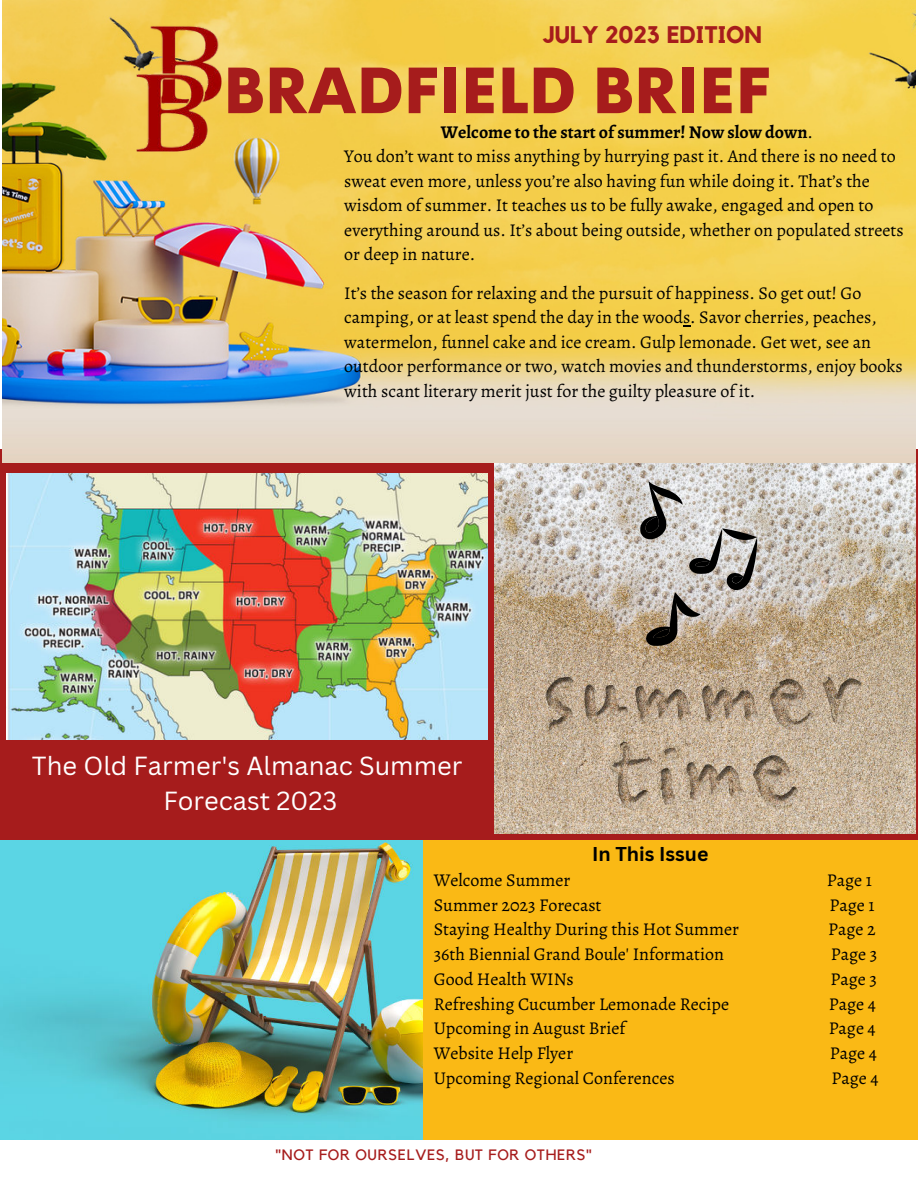
<style>
.page{position:relative;width:918px;height:1188px;background:#fff}
.page>*{position:absolute;margin:0;border:0;box-sizing:border-box;transform-origin:0 0}
.t1{font:800 63.45px "Cerebri Sans";color:#a61c1c}
.t2{font:25.5px/34.8px "Canva Sans";color:#fff;text-align:center}
.t3{font:700 24px "Kollektif";color:#a61c1c}
.t4{font:700 19.5px "Canva Sans";color:#000}
.t5{font:18px/24.5px "Alegreya";color:#000}
.t6{font:15px "Kollektif";letter-spacing:.05em;color:#a61c1c}
.s1{font-weight:700}
</style>
<div class="page">
<div style="left:415px;top:822px;width:503px;height:318px;background:#fab915"></div>
<img style="left:0;top:839px;width:423px;height:301px">
<div style="left:0;top:449px;width:918px;height:390px;background:#a61c1c"></div>
<img style="left:495px;top:462px;width:421px;height:371px">
<img style="left:2px;top:0;width:914px;height:462px">
<img style="left:123px;top:18px;width:112px;height:148px">
<img style="left:6px;top:474px;width:482px;height:265px">
<svg style="left:640px;top:481px;width:117px;height:165px;background:#afa8a1"></svg>
<svg style="left:683px;top:325px;width:7px;height:2px"></svg>
<h3 class="t3" style="left:543px;top:21px;width:221px">JULY 2023 EDITION</h3>
<h1 class="t1" style="left:223px;top:37px;width:549px">BRADFIELD BRIEF</h1>
<p class="t5" style="left:344px;top:120px;width:561px;text-indent:97px"><span class="s1">Welcome to the start of summer! Now slow down</span>.<br>You don’t want to miss anything by hurrying past it. And there is no need to sweat even more, unless you’re also having fun while doing it. That’s the wisdom of summer. It teaches us to be fully awake, engaged and open to everything around us. It’s about being outside, whether on populated streets or deep in nature.</p>
<p class="t5" style="left:344px;top:281px;width:560px">It’s the season for relaxing and the pursuit of happiness. So get out! Go camping, or at least spend the day in the woods. Savor cherries, peaches, watermelon, funnel cake and ice cream. Gulp lemonade. Get wet, see an outdoor performance or two, watch movies and thunderstorms, enjoy books with scant literary merit just for the guilty pleasure of it.</p>
<h2 class="t2" style="left:32px;top:749px;width:432px">The Old Farmer's Almanac Summer<br>Forecast 2023</h2>
<p class="t4" style="left:592px;top:843px;width:118px">In This Issue</p>
<p class="t5" style="left:434px;top:868px;width:138px">Welcome Summer</p>
<p class="t5" style="left:827px;top:868px;width:47px">Page 1</p>
<p class="t5" style="left:434px;top:892px;width:169px">Summer 2023 Forecast</p>
<p class="t5" style="left:830px;top:892px;width:47px">Page 1</p>
<p class="t5" style="left:434px;top:917px;width:307px">Staying Healthy During this Hot Summer</p>
<p class="t5" style="left:828px;top:917px;width:49px">Page 2</p>
<p class="t5" style="left:434px;top:942px;width:292px">36th Biennial Grand Boule' Information</p>
<p class="t5" style="left:831px;top:942px;width:48px">Page 3</p>
<p class="t5" style="left:434px;top:967px;width:142px">Good Health WINs</p>
<p class="t5" style="left:830px;top:967px;width:48px">Page 3</p>
<p class="t5" style="left:434px;top:991px;width:297px">Refreshing Cucumber Lemonade Recipe</p>
<p class="t5" style="left:829px;top:991px;width:49px">Page 4</p>
<p class="t5" style="left:434px;top:1016px;width:193px">Upcoming in August Brief</p>
<p class="t5" style="left:829px;top:1016px;width:49px">Page 4</p>
<p class="t5" style="left:434px;top:1041px;width:141px">Website Help Flyer</p>
<p class="t5" style="left:830px;top:1041px;width:49px">Page 4</p>
<p class="t5" style="left:434px;top:1066px;width:243px">Upcoming Regional Conferences</p>
<p class="t5" style="left:832px;top:1066px;width:49px">Page 4</p>
<p class="t6" style="left:275px;top:1146px;width:318px">"NOT FOR OURSELVES, BUT FOR OTHERS"</p>
</div>
